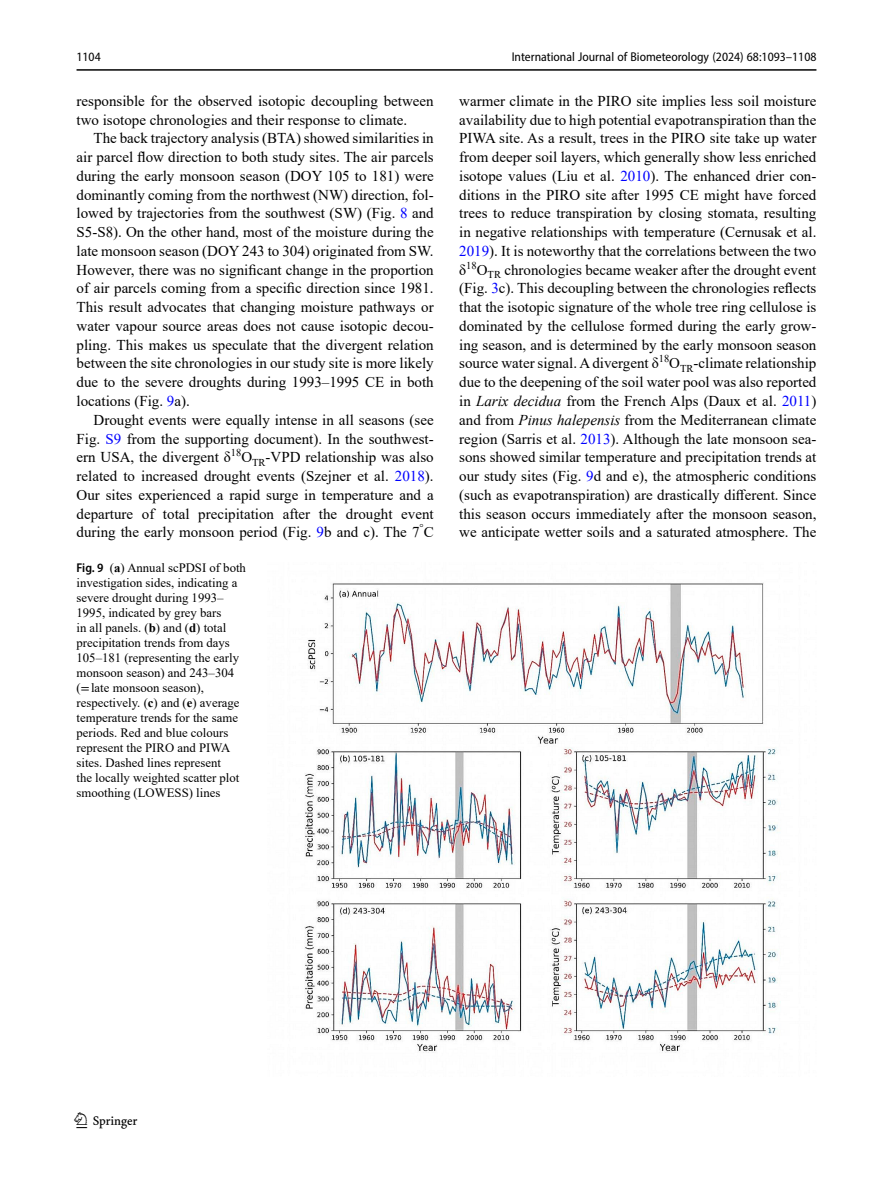
<style>
.page{position:relative;width:893px;height:1187px;background:#fff}
.page>*{position:absolute;margin:0;border:0;box-sizing:border-box;transform-origin:0 0}
.t1{font:22.5px "Springnew";color:#000}
.Body_Text_Indent{font:15px/18.8px "Times New Roman";color:#000;text-align:justify}
.Figure_Caption_Side{font:12.75px/15px "Times New Roman";color:#000}
.t2{font:semi-condensed 12.75px "Myriad Pro";color:#000}
.s1{color:#00f}
.s2{font-family:"Myriad Pro";font-weight:600;font-stretch:semi-condensed}
.s3{font-weight:700}
.s4{font-family:"STIX"}
.s5{font-style:italic}
</style>
<div class="page">
<hr style="left:77px;top:69px;width:739px;height:2px;background:#000">
<img style="left:304px;top:583px;width:477px;height:470px">
<p class="t2" style="left:77px;top:49px;width:26px">1104</p>
<p class="Body_Text_Indent" style="left:77px;top:91px;width:359px">responsible for the observed isotopic decoupling between two isotope chronologies and their response to climate.</p>
<p class="Body_Text_Indent" style="left:77px;top:128px;width:359px;text-indent:17px">The back trajectory analysis (BTA) showed similarities in air parcel flow direction to both study sites. The air parcels during the early monsoon season (DOY 105 to 181) were dominantly coming from the northwest (NW) direction, fol&shy;lowed by trajectories from the southwest (SW) (Fig. <span class="s1">8</span> and S5-S8). On the other hand, most of the moisture during the late monsoon season (DOY 243 to 304) originated from SW.<br>However, there was no significant change in the proportion of air parcels coming from a specific direction since 1981.<br>This result advocates that changing moisture pathways or water vapour source areas does not cause isotopic decou&shy;pling. This makes us speculate that the divergent relation between the site chronologies in our study site is more likely due to the severe droughts during 1993–1995 CE in both locations (Fig. <span class="s1">9</span>a).</p>
<p class="Body_Text_Indent" style="left:77px;top:410px;width:359px;text-indent:17px">Drought events were equally intense in all seasons (see Fig. <span class="s1">S9</span> from the supporting document). In the southwest&shy;ern USA, the divergent δ<sup>18</sup>O<sub>TR</sub>-VPD relationship was also related to increased drought events (Szejner et al. <span class="s1">2018</span>).<br>Our sites experienced a rapid surge in temperature and a departure of total precipitation after the drought event during the early monsoon period (Fig. <span class="s1">9</span>b and c). The 7<sup>°</sup>C</p>
<p class="Figure_Caption_Side" style="left:77px;top:559px;width:171px"><span class="s2">Fig. 9</span> (<span class="s3">a</span>) Annual scPDSI of both investigation sides, indicating a severe drought during 1993–<br>1995, indicated by grey bars<br>in all panels. (<span class="s3">b</span>) and (<span class="s3">d</span>) total precipitation trends from days<br>105–181 (representing the early monsoon season) and 243–304 (<span class="s4">=</span>late monsoon season), respectively. (<span class="s3">c</span>) and (<span class="s3">e</span>) average temperature trends for the same periods. Red and blue colours represent the PIRO and PIWA sites. Dashed lines represent<br>the locally weighted scatter plot smoothing (LOWESS) lines</p>
<p class="t2" style="left:512px;top:49px;width:306px">International Journal of Biometeorology (2024) 68:1093–1108</p>
<p class="Body_Text_Indent" style="left:459px;top:91px;width:359px">warmer climate in the PIRO site implies less soil moisture availability due to high potential evapotranspiration than the PIWA site. As a result, trees in the PIRO site take up water from deeper soil layers, which generally show less enriched isotope values (Liu et al. <span class="s1">2010</span>). The enhanced drier con&shy;ditions in the PIRO site after 1995 CE might have forced trees to reduce transpiration by closing stomata, resulting in negative relationships with temperature (Cernusak et al.<br><span class="s1">2019</span>). It is noteworthy that the correlations between the two δ<sup>18</sup>O<sub>TR</sub> chronologies became weaker after the drought event (Fig. <span class="s1">3</span>c). This decoupling between the chronologies reflects that the isotopic signature of the whole tree ring cellulose is dominated by the cellulose formed during the early grow&shy;ing season, and is determined by the early monsoon season source water signal. A divergent δ<sup>18</sup>O<sub>TR</sub>-climate relationship due to the deepening of the soil water pool was also reported in <span class="s5">Larix decidua</span> from the French Alps (Daux et al. <span class="s1">2011</span>) and from <span class="s5">Pinus halepensis</span> from the Mediterranean climate region (Sarris et al. <span class="s1">2013</span>). Although the late monsoon sea&shy;sons showed similar temperature and precipitation trends at our study sites (Fig. <span class="s1">9</span>d and e), the atmospheric conditions (such as evapotranspiration) are drastically different. Since this season occurs immediately after the monsoon season, we anticipate wetter soils and a saturated atmosphere. The</p>
<h1 class="t1" style="left:77px;top:1107px;width:63px">1 3</h1>
</div>
